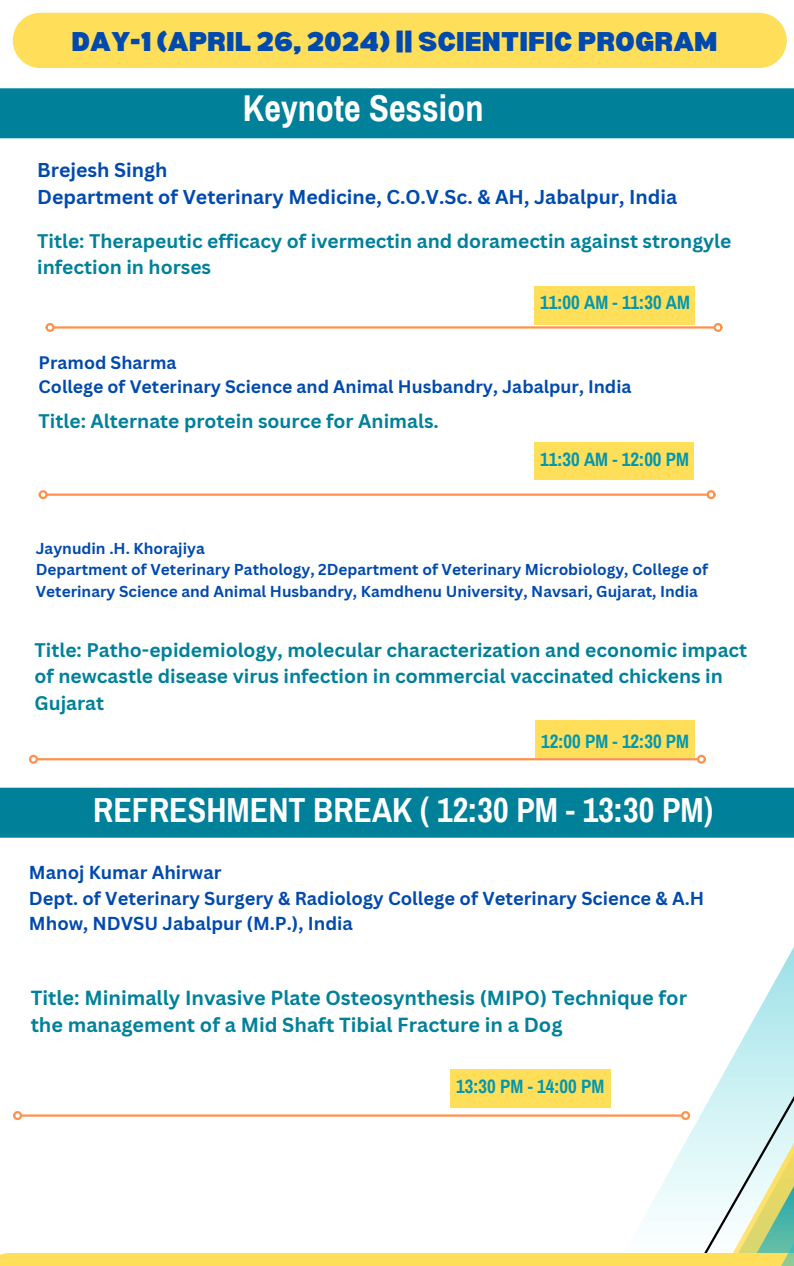
<style>
.page{position:relative;width:794px;height:1266px;background:#fff}
.page>*{position:absolute;margin:0;border:0;box-sizing:border-box;transform-origin:0 0}
.t1{font:700 36.38px "Archivo Narrow";color:#fff}
.t2{font:700 33.97px "Archivo Narrow";color:#fff}
.t3{font:900 26.55px "Bernoru";color:#004aad}
.t4{font:700 19.88px/27.4px "Canva Sans";color:#008199}
.t5{font:700 19.5px/27px "Canva Sans";color:#004aad}
.t6{font:700 19.2px/26.4px "Canva Sans";color:#008199}
.t7{font:700 18.9px "Archivo Narrow";color:#0097b2}
.t8{font:700 18.3px/25.3px "Canva Sans";color:#004aad}
.t9{font:700 17.62px "Canva Sans";color:#004aad}
.t10{font:700 15.38px/21.3px "Canva Sans";color:#004aad}
</style>
<div class="page">
<div style="left:0;top:1253px;width:793px;height:13px;background:#ffde59"></div>
<div style="left:534px;top:286px;width:160px;height:38px;background:#ffde59"></div>
<hr style="left:54px;top:326px;width:659px;height:2px;background:#ff914d">
<div style="left:46px;top:323px;width:9px;height:9px;border:2px solid #ff914d;border-radius:50%"></div>
<div style="left:713px;top:323px;width:9px;height:9px;border:2px solid #ff914d;border-radius:50%"></div>
<svg style="left:590px;top:956px;width:203px;height:160px"></svg>
<svg style="left:570px;top:1116px;width:223px;height:150px"></svg>
<hr style="left:22px;top:1114px;width:659px;height:2px;background:#ff914d">
<div style="left:13px;top:1111px;width:9px;height:9px;border:2px solid #ff914d;border-radius:50%"></div>
<div style="left:680px;top:1111px;width:9px;height:9px;border:2px solid #ff914d;border-radius:50%"></div>
<svg style="left:0;top:12px;width:793px;height:126px"></svg>
<hr style="left:47px;top:493px;width:659px;height:3px;background:#ff914d">
<div style="left:39px;top:490px;width:9px;height:9px;border:2px solid #ff914d;border-radius:50%"></div>
<div style="left:706px;top:490px;width:9px;height:9px;border:2px solid #ff914d;border-radius:50%"></div>
<hr style="left:37px;top:758px;width:660px;height:2px;background:#ff914d">
<div style="left:29px;top:755px;width:9px;height:9px;border:2px solid #ff914d;border-radius:50%"></div>
<div style="left:696px;top:755px;width:9px;height:9px;border:2px solid #ff914d;border-radius:50%"></div>
<div style="left:0;top:787px;width:793px;height:50px;background:#008199"></div>
<div style="left:534px;top:442px;width:159px;height:38px;background:#ffde59"></div>
<div style="left:535px;top:720px;width:159px;height:38px;background:#ffde59"></div>
<div style="left:450px;top:1069px;width:160px;height:38px;background:#ffde59"></div>
<h4 class="t3" style="left:71px;top:26px;width:647px">DAY-1 (APRIL 26, 2024) || SCIENTIFIC PROGRAM</h4>
<p class="t1" style="left:243px;top:89px;width:242px">Keynote Session</p>
<h3 class="t5" style="left:37px;top:156px;width:641px">Brejesh Singh<br>Department of Veterinary Medicine, C.O.V.Sc. &amp; AH, Jabalpur, India</h3>
<p class="t6" style="left:37px;top:227px;width:695px">Title: Therapeutic efficacy of ivermectin and doramectin against strongyle infection in horses</p>
<h6 class="t7" style="left:540px;top:292px;width:151px">11:00 AM - 11:30 AM</h6>
<h5 class="t9" style="left:39px;top:350px;width:139px">Pramod Sharma</h5>
<h2 class="t9" style="left:39px;top:374px;width:594px">College of Veterinary Science and Animal Husbandry, Jabalpur, India</h2>
<h6 class="t6" style="left:39px;top:407px;width:401px">Title: Alternate protein source for Animals.</h6>
<p class="t7" style="left:540px;top:450px;width:150px">11:30 AM - 12:00 PM</p>
<h5 class="t10" style="left:36px;top:537px;width:170px">Jaynudin .H. Khorajiya</h5>
<p class="t10" style="left:36px;top:558px;width:673px">Department of Veterinary Pathology, 2Department of Veterinary Microbiology, College of<br>Veterinary Science and Animal Husbandry, Kamdhenu University, Navsari, Gujarat, India</p>
<h6 class="t6" style="left:34px;top:636px;width:714px">Title: Patho-epidemiology, molecular characterization and economic impact of newcastle disease virus infection in commercial vaccinated chickens in<br>Gujarat</h6>
<p class="t7" style="left:541px;top:731px;width:149px">12:00 PM - 12:30 PM</p>
<h6 class="t2" style="left:93px;top:791px;width:621px">REFRESHMENT BREAK ( 12:30 PM - 13:30 PM)</h6>
<p class="t8" style="left:29px;top:859px;width:676px">Manoj Kumar Ahirwar<br>Dept. of Veterinary Surgery &amp; Radiology College of Veterinary Science &amp; A.H<br>Mhow, NDVSU Jabalpur (M.P.), India</p>
<h5 class="t4" style="left:31px;top:983px;width:657px">Title: Minimally Invasive Plate Osteosynthesis (MIPO) Technique for the management of a Mid Shaft Tibial Fracture in a Dog</h5>
<h6 class="t7" style="left:456px;top:1076px;width:149px">13:30 PM - 14:00 PM</h6>
</div>
